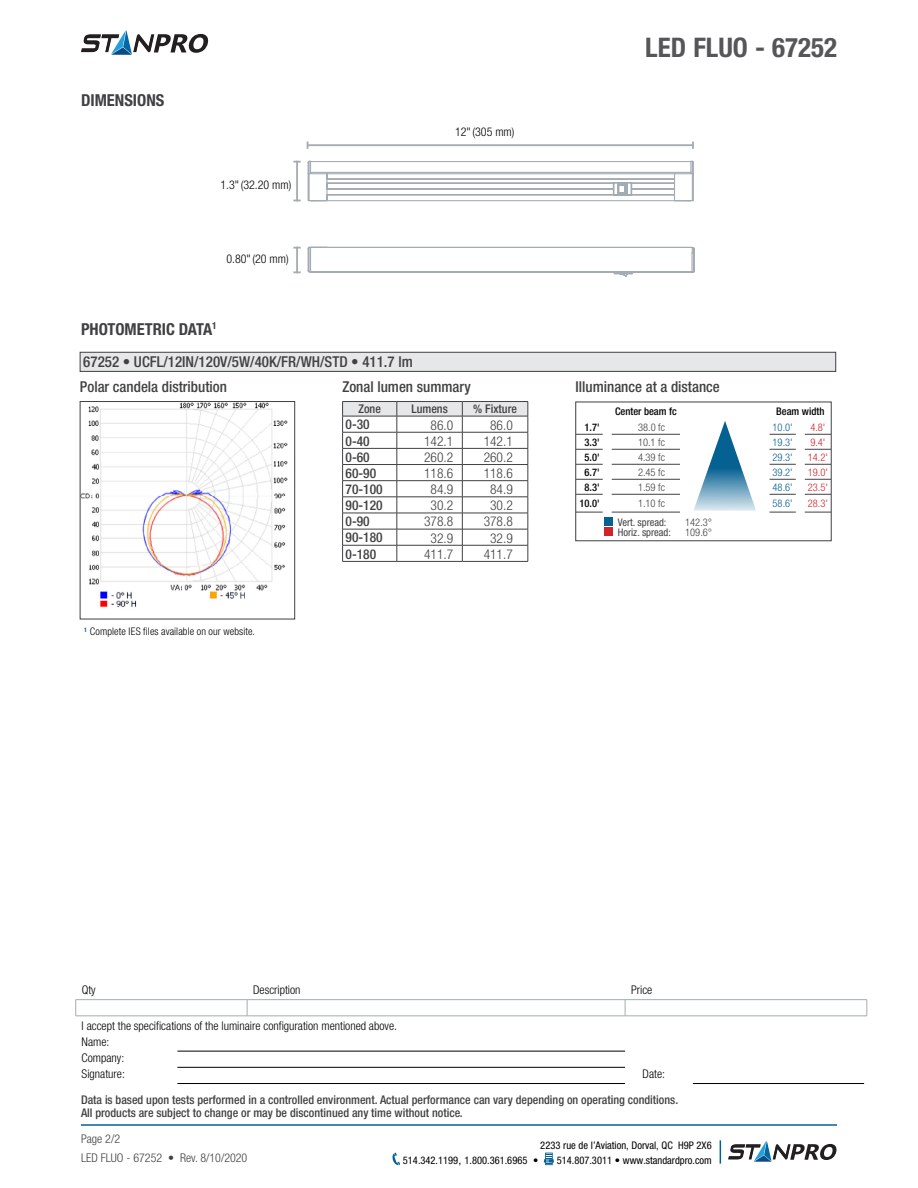
<style>
.page{position:relative;width:918px;height:1188px;background:#fff}
.page>*{position:absolute;margin:0;border:0;box-sizing:border-box;transform-origin:0 0}
.t1{font:700 condensed 27px "Helvetica Neue";color:#565659}
.t2{font:700 condensed 16.5px "Helvetica Neue";color:#414042}
.t3{font:500 condensed 15px "Helvetica Neue";color:#414042}
.t4{font:300 condensed 13.5px "Helvetica Neue";color:#414042}
.t5{font:500 condensed 13.5px "Helvetica Neue";color:#414042}
.t6{font:500 condensed 12px/13.5px "Helvetica Neue";color:#414042}
.t7{font:300 condensed 12px/16.2px "Helvetica Neue";color:#000}
.t8{font:300 condensed 12px/18.3px "Helvetica Neue";color:#414042}
.t9{font:condensed 10.5px "Helvetica Neue";color:#000}
.t10{font:300 condensed 10.5px "Helvetica Neue";color:#414042}
.t11{font:500 condensed 10.5px "Helvetica Neue";color:#000}
.t12{font:300 condensed 10.5px "Helvetica Neue";letter-spacing:.01em;color:#000}
.t13{font:300 condensed 10.5px "Helvetica Neue";color:#066193}
.t14{font:300 condensed 10.5px "Helvetica Neue";color:#d2232a}
.t15{font:condensed 10.5px "Helvetica Neue";color:#414042}
.s1{font-stretch:normal}
</style>
<div class="page">
<hr style="left:247px;top:999px;width:378px;height:1px;background:#a4acb3">
<hr style="left:625px;top:999px;width:242px;height:1px;background:#a4acb3">
<hr style="left:247px;top:1016px;width:378px;height:1px;background:#a4acb3">
<hr style="left:625px;top:1016px;width:242px;height:1px;background:#a4acb3">
<hr style="left:76px;top:999px;width:171px;height:1px;background:#a4acb3">
<svg style="left:75px;top:1000px;width:793px;height:16px"></svg>
<hr style="left:76px;top:1016px;width:171px;height:1px;background:#a4acb3">
<hr style="left:177px;top:1051px;width:448px;height:1px;background:#000">
<hr style="left:177px;top:1067px;width:448px;height:1px;background:#000">
<hr style="left:177px;top:1083px;width:448px;height:1px;background:#000">
<hr style="left:693px;top:1083px;width:171px;height:1px;background:#000">
<hr style="left:81px;top:1124px;width:756px;height:2px;background:#066193">
<svg style="left:720px;top:1140px;width:1px;height:24px"></svg>
<svg style="left:81px;top:30px;width:127px;height:25px"></svg>
<svg style="left:728px;top:1141px;width:109px;height:21px"></svg>
<svg style="left:392px;top:1153px;width:8px;height:12px"></svg>
<svg style="left:544px;top:1153px;width:10px;height:12px"></svg>
<svg style="left:307px;top:160px;width:387px;height:42px"></svg>
<svg style="left:307px;top:246px;width:388px;height:31px"></svg>
<hr style="left:308px;top:144px;width:386px;height:2px;background:#a4acb3">
<svg style="left:293px;top:271px;width:8px;height:2px"></svg>
<hr style="left:296px;top:247px;width:2px;height:26px;background:#a4acb3">
<svg style="left:293px;top:247px;width:8px;height:2px"></svg>
<hr style="left:296px;top:161px;width:2px;height:40px;background:#a4acb3">
<svg style="left:293px;top:161px;width:8px;height:2px"></svg>
<hr style="left:612px;top:434px;width:68px;height:1px;background:#414042">
<hr style="left:612px;top:449px;width:68px;height:1px;background:#414042">
<hr style="left:612px;top:464px;width:68px;height:1px;background:#414042">
<hr style="left:612px;top:479px;width:68px;height:1px;background:#414042">
<hr style="left:612px;top:494px;width:68px;height:1px;background:#414042">
<hr style="left:612px;top:512px;width:68px;height:1px;background:#414042">
<svg style="left:578px;top:512px;width:25px;height:1px"></svg>
<svg style="left:578px;top:434px;width:25px;height:1px"></svg>
<svg style="left:578px;top:449px;width:25px;height:1px"></svg>
<svg style="left:578px;top:464px;width:25px;height:1px"></svg>
<svg style="left:578px;top:479px;width:25px;height:1px"></svg>
<svg style="left:578px;top:494px;width:25px;height:1px"></svg>
<svg style="left:649px;top:421px;width:180px;height:92px"></svg>
<div style="left:604px;top:517px;width:9px;height:9px;background:#066193"></div>
<div style="left:604px;top:527px;width:9px;height:9px;background:#d2232a"></div>
<div style="left:576px;top:402px;width:255px;height:139px;border:1px solid #414042"></div>
<hr style="left:342px;top:401px;width:55px;height:1px;background:#414042">
<hr style="left:397px;top:401px;width:65px;height:1px;background:#414042">
<hr style="left:462px;top:401px;width:66px;height:1px;background:#414042">
<svg style="left:342px;top:402px;width:187px;height:159px"></svg>
<hr style="left:342px;top:561px;width:55px;height:1px;background:#414042">
<hr style="left:397px;top:561px;width:65px;height:1px;background:#414042">
<hr style="left:462px;top:561px;width:66px;height:1px;background:#414042">
<div style="left:80px;top:352px;width:756px;height:19px;background:#e6e7e8"></div>
<div style="left:80px;top:352px;width:756px;height:20px;border:1px solid #414042"></div>
<img style="left:82px;top:403px;width:206px;height:205px">
<div style="left:80px;top:401px;width:215px;height:218px;border:1px solid #414042"></div>
<h2 class="t2" style="left:81px;top:90px;width:85px">DIMENSIONS</h2>
<p class="t7" style="left:220px;top:176px;width:72px">1.3"(32.20 mm)</p>
<p class="t7" style="left:226px;top:251px;width:64px">0.80"(20 mm)</p>
<h2 class="t2" style="left:81px;top:319px;width:137px">PHOTOMETRIC DATA<sup>1</sup></h2>
<p class="t3" style="left:83px;top:353px;width:331px">67252 • UCFL/12IN/120V/5W/40K/FR/WH/STD • 411.7 lm</p>
<p class="t7" style="left:455px;top:123px;width:61px">12"(305 mm)</p>
<h1 class="t1" style="left:645px;top:31px;width:193px">LED FLUO - 67252</h1>
<p class="t3" style="left:80px;top:378px;width:149px">Polar candela distribution</p>
<p class="t3" style="left:342px;top:378px;width:130px">Zonal lumen summary</p>
<p class="t3" style="left:576px;top:378px;width:146px">Illuminance at a distance</p>
<p class="t11" style="left:615px;top:405px;width:63px">Center beam fc</p>
<p class="t11" style="left:776px;top:405px;width:50px">Beam width</p>
<p class="t11" style="left:585px;top:421px;width:17px">1.7'</p>
<p class="t10" style="left:638px;top:421px;width:28px">38.0 fc</p>
<p class="t13" style="left:773px;top:421px;width:22px">10.0'</p>
<p class="t14" style="left:810px;top:421px;width:17px">4.8'</p>
<p class="t11" style="left:585px;top:436px;width:17px">3.3'</p>
<p class="t10" style="left:638px;top:436px;width:28px">10.1 fc</p>
<p class="t13" style="left:773px;top:436px;width:22px">19.3'</p>
<p class="t14" style="left:810px;top:436px;width:17px">9.4'</p>
<p class="t11" style="left:585px;top:451px;width:17px">5.0'</p>
<p class="t10" style="left:638px;top:451px;width:28px">4.39 fc</p>
<p class="t13" style="left:773px;top:451px;width:22px">29.3'</p>
<p class="t14" style="left:808px;top:451px;width:22px">14.2'</p>
<p class="t11" style="left:585px;top:466px;width:17px">6.7'</p>
<p class="t10" style="left:638px;top:466px;width:28px">2.45 fc</p>
<p class="t13" style="left:773px;top:466px;width:22px">39.2'</p>
<p class="t14" style="left:808px;top:466px;width:22px">19.0'</p>
<p class="t11" style="left:585px;top:481px;width:17px">8.3'</p>
<p class="t10" style="left:638px;top:481px;width:28px">1.59 fc</p>
<p class="t13" style="left:773px;top:481px;width:22px">48.6'</p>
<p class="t14" style="left:808px;top:481px;width:22px">23.5'</p>
<p class="t11" style="left:580px;top:497px;width:22px">10.0'</p>
<p class="t10" style="left:638px;top:497px;width:28px">1.10 fc</p>
<p class="t13" style="left:773px;top:497px;width:22px">58.6'</p>
<p class="t14" style="left:808px;top:497px;width:22px">28.3'</p>
<p class="t15" style="left:618px;top:516px;width:50px">Vert. spread:</p>
<p class="t10" style="left:685px;top:516px;width:28px">142.3°</p>
<p class="t15" style="left:618px;top:526px;width:55px">Horiz. spread:</p>
<p class="t10" style="left:685px;top:526px;width:28px">109.6°</p>
<p class="t6" style="left:358px;top:402px;width:24px">Zone</p>
<p class="t6" style="left:411px;top:402px;width:38px">Lumens</p>
<p class="t6" style="left:473px;top:402px;width:45px">% Fixture</p>
<p class="t5" style="left:346px;top:417px;width:26px">0-30</p>
<p class="t4" style="left:431px;top:417px;width:24px">86.0</p>
<p class="t4" style="left:490px;top:417px;width:24px">86.0</p>
<p class="t5" style="left:346px;top:433px;width:26px">0-40</p>
<p class="t4" style="left:424px;top:433px;width:31px">142.1</p>
<p class="t4" style="left:484px;top:433px;width:31px">142.1</p>
<p class="t5" style="left:346px;top:449px;width:26px">0-60</p>
<p class="t4" style="left:424px;top:449px;width:31px">260.2</p>
<p class="t4" style="left:484px;top:449px;width:31px">260.2</p>
<p class="t5" style="left:346px;top:465px;width:32px">60-90</p>
<p class="t4" style="left:424px;top:465px;width:31px">118.6</p>
<p class="t4" style="left:484px;top:465px;width:31px">118.6</p>
<p class="t5" style="left:346px;top:481px;width:39px">70-100</p>
<p class="t4" style="left:431px;top:482px;width:24px">84.9</p>
<p class="t4" style="left:490px;top:482px;width:24px">84.9</p>
<p class="t5" style="left:346px;top:497px;width:39px">90-120</p>
<p class="t4" style="left:431px;top:498px;width:24px">30.2</p>
<p class="t4" style="left:490px;top:498px;width:24px">30.2</p>
<p class="t5" style="left:346px;top:513px;width:26px">0-90</p>
<p class="t4" style="left:424px;top:514px;width:31px">378.8</p>
<p class="t4" style="left:484px;top:514px;width:31px">378.8</p>
<p class="t5" style="left:346px;top:530px;width:39px">90-180</p>
<p class="t4" style="left:431px;top:530px;width:24px">32.9</p>
<p class="t4" style="left:490px;top:530px;width:24px">32.9</p>
<p class="t5" style="left:346px;top:546px;width:32px">0-180</p>
<p class="t4" style="left:424px;top:546px;width:31px">411.7</p>
<p class="t4" style="left:484px;top:546px;width:31px">411.7</p>
<p class="t12" style="left:84px;top:626px;width:172px"><sup>1</sup> Complete IES files available on our website.</p>
<p class="t7" style="left:82px;top:982px;width:16px">Qty</p>
<p class="t7" style="left:253px;top:982px;width:49px">Description</p>
<p class="t7" style="left:631px;top:982px;width:23px">Price</p>
<p class="t7" style="left:82px;top:1017px;width:317px">I accept the specifications of the luminaire configuration mentioned above.<br>Name:<br>Company:<br>Signature:</p>
<p class="t7" style="left:643px;top:1066px;width:24px">Date:</p>
<p class="t6" style="left:81px;top:1093px;width:599px">Data is based upon tests performed in a controlled environment. Actual performance can vary depending on operating conditions.<br>All products are subject to change or may be discontinued any time without notice.</p>
<p class="t8" style="left:81px;top:1130px;width:168px">Page 2/2<br>LED FLUO - 67252 • Rev. 8/10/2020</p>
<p class="t9" style="left:540px;top:1139px;width:173px">2233 rue de l’Aviation, Dorval, QC H9P 2X6</p>
<p class="t9" style="left:403px;top:1154px;width:137px">514.342.1199<span class="s1">,</span> 1.800.361.6965 •</p>
<p class="t9" style="left:557px;top:1154px;width:157px">514.807.3011 • www.standardpro.com</p>
</div>
